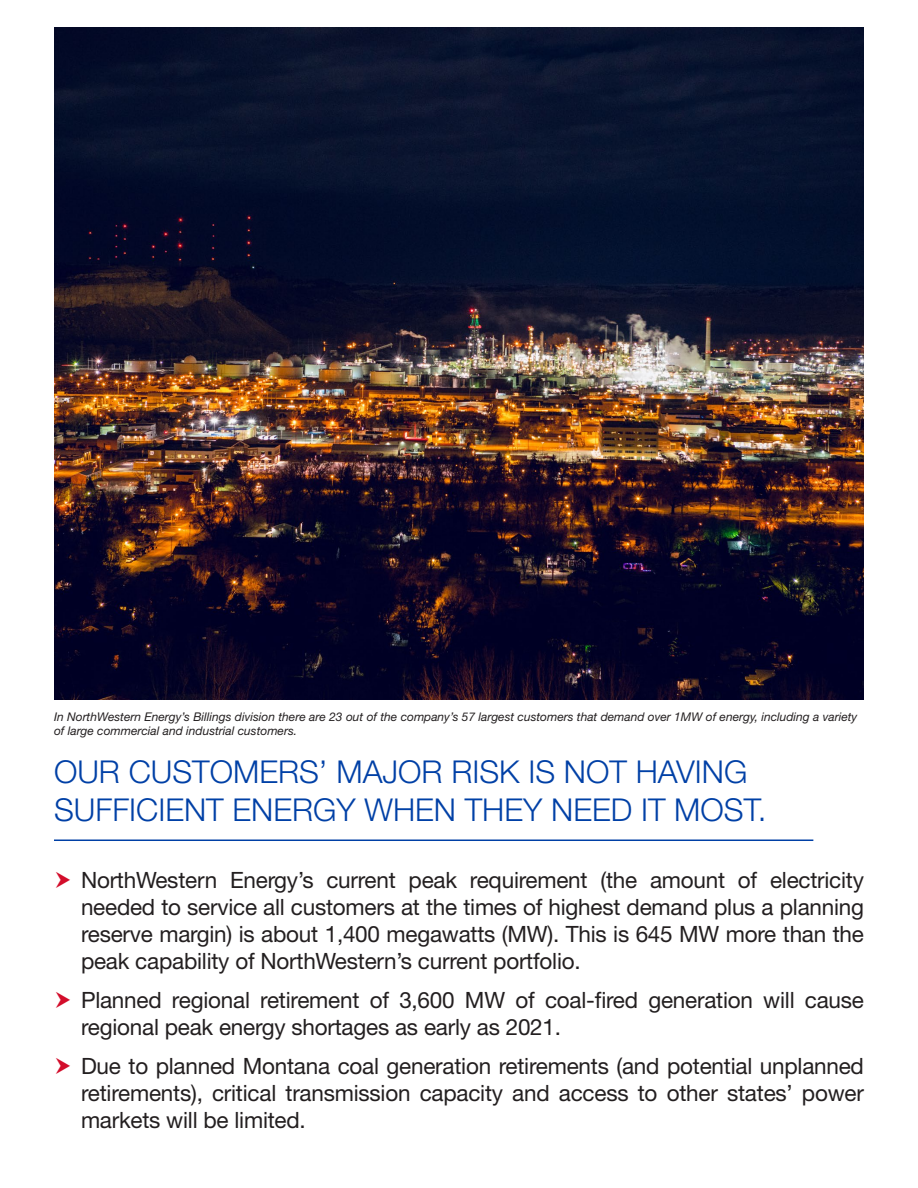
<style>
.page{position:relative;width:918px;height:1188px;background:#fff}
.page>*{position:absolute;margin:0;border:0;box-sizing:border-box;transform-origin:0 0}
.t1{font:300 31.5px/37.8px "Helvetica Neue LT Std";color:#0040a6}
.t2{font:22.5px/27px "Helvetica Neue LT Std";letter-spacing:-.01em;color:#231f20;text-align:justify}
.t3{font:italic 12px/14.4px "Helvetica Neue LT Std";color:#231f20}
</style>
<div class="page">
<img style="left:54px;top:27px;width:810px;height:673px">
<hr style="left:54px;top:840px;width:759px;height:1px;background:#0040a6">
<p class="t3" style="left:54px;top:709px;width:805px">In NorthWestern Energy’s Billings division there are 23 out of the company’s 57 largest customers that demand over 1MW of energy, including a variety of large commercial and industrial customers.</p>
<h1 class="t1" style="left:54px;top:752px;width:714px">OUR CUSTOMERS’ MAJOR RISK IS NOT HAVING<br>SUFFICIENT ENERGY WHEN THEY NEED IT MOST.</h1>
<p class="t2" style="left:81px;top:866px;width:785px">NorthWestern Energy’s current peak requirement (the amount of electricity needed to service all customers at the times of highest demand plus a planning reserve margin) is about 1,400 megawatts (MW). This is 645 MW more than the peak capability of NorthWestern’s current portfolio.</p>
<p class="t2" style="left:81px;top:986px;width:785px">Planned regional retirement of 3,600 MW of coal-fired generation will cause regional peak energy shortages as early as 2021.</p>
<p class="t2" style="left:81px;top:1052px;width:784px">Due to planned Montana coal generation retirements (and potential unplanned retirements), critical transmission capacity and access to other states’ power markets will be limited.</p>
</div>
